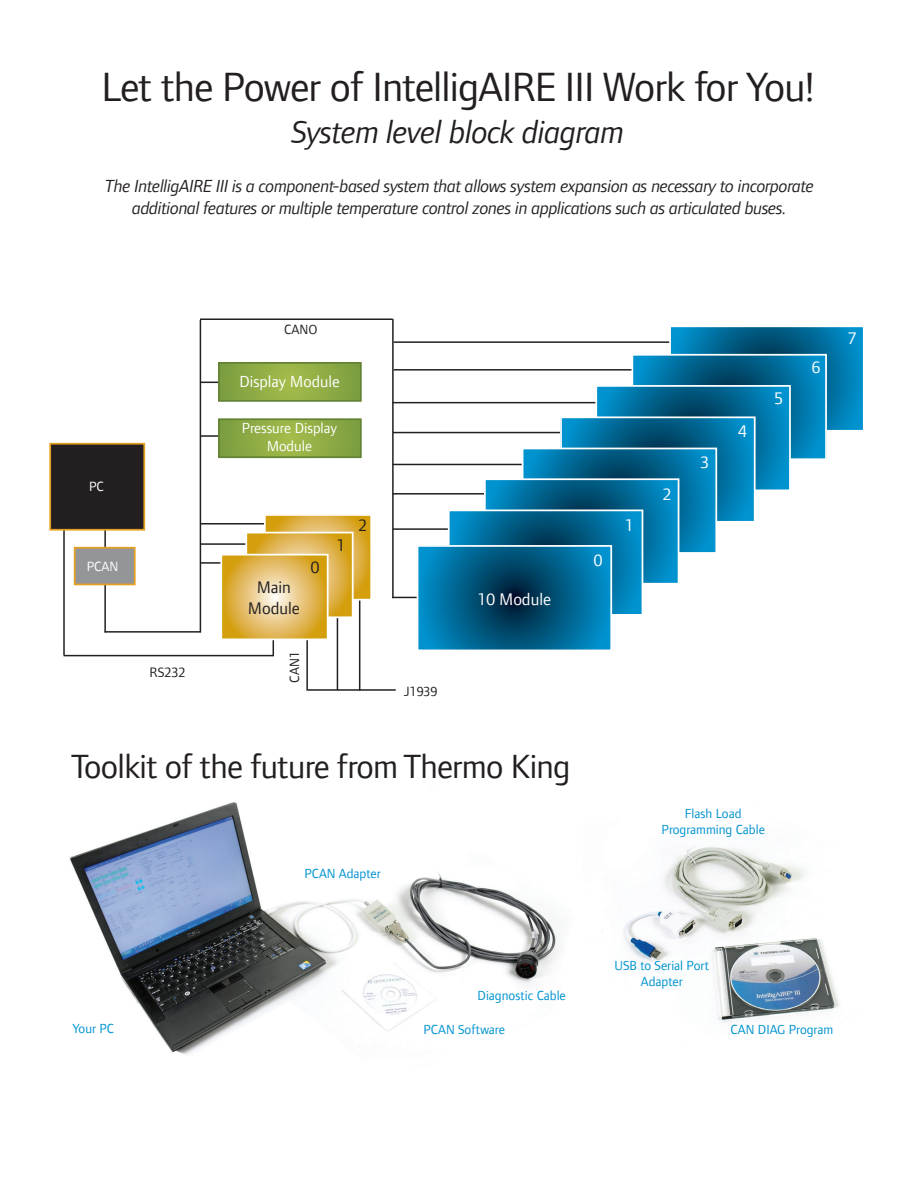
<style>
.page{position:relative;width:918px;height:1188px;background:#fff}
.page>*{position:absolute;margin:0;border:0;box-sizing:border-box;transform-origin:0 0}
.t1{font:42px "Foundry Form Sans";letter-spacing:-.02em;color:#231f20}
.t2{font:34.5px "Foundry Form Sans";letter-spacing:-.02em;color:#231f20}
.t3{font:italic 33px "Foundry Form Sans";letter-spacing:-.02em;color:#231f20}
.t4{font:italic 18px/21.6px "Foundry Form Sans";letter-spacing:-.02em;color:#231f20;text-align:center}
.t5{font:17.25px "Foundry Form Sans";color:#fff}
.t6{font:17.25px/20.7px "Foundry Form Sans";color:#231f20;text-align:center}
.t7{font:16.5px "Foundry Form Sans";color:#fff}
.t8{font:15px/18px "Foundry Form Sans";color:#fff;text-align:center}
.t9{font:14.1px "Foundry Form Sans";color:#231f20}
.t10{font:13.8px "Foundry Form Sans";color:#231f20}
.t11{font:13.8px "Foundry Form Sans";color:#fff}
.t12{font:13.5px/16.2px "Foundry Form Sans";color:#0093d0;text-align:center}
</style>
<div class="page">
<hr style="left:200px;top:320px;width:1px;height:313px;background:#231f20">
<hr style="left:104px;top:501px;width:2px;height:132px;background:#231f20">
<hr style="left:273px;top:617px;width:1px;height:38px;background:#231f20">
<hr style="left:337px;top:601px;width:1px;height:89px;background:#231f20">
<hr style="left:306px;top:621px;width:2px;height:70px;background:#231f20">
<hr style="left:359px;top:581px;width:1px;height:110px;background:#231f20">
<hr style="left:63px;top:523px;width:2px;height:132px;background:#231f20">
<hr style="left:200px;top:319px;width:192px;height:1px;background:#231f20">
<hr style="left:201px;top:382px;width:63px;height:1px;background:#231f20">
<hr style="left:201px;top:523px;width:66px;height:2px;background:#231f20">
<hr style="left:201px;top:543px;width:62px;height:2px;background:#231f20">
<hr style="left:200px;top:562px;width:59px;height:2px;background:#231f20">
<hr style="left:308px;top:689px;width:88px;height:2px;background:#231f20">
<hr style="left:105px;top:631px;width:96px;height:2px;background:#231f20">
<hr style="left:64px;top:655px;width:210px;height:1px;background:#231f20">
<hr style="left:201px;top:435px;width:63px;height:2px;background:#231f20">
<hr style="left:394px;top:341px;width:306px;height:2px;background:#231f20">
<hr style="left:394px;top:369px;width:306px;height:2px;background:#231f20">
<hr style="left:392px;top:402px;width:304px;height:1px;background:#231f20">
<hr style="left:393px;top:432px;width:303px;height:1px;background:#231f20">
<hr style="left:392px;top:464px;width:304px;height:1px;background:#231f20">
<hr style="left:392px;top:493px;width:304px;height:2px;background:#231f20">
<hr style="left:393px;top:528px;width:303px;height:2px;background:#231f20">
<hr style="left:392px;top:597px;width:155px;height:1px;background:#231f20">
<hr style="left:392px;top:319px;width:2px;height:279px;background:#231f20">
<svg style="left:221px;top:365px;width:138px;height:34px;background:#8fab45"></svg>
<div style="left:218px;top:362px;width:144px;height:40px;border:2px solid #638334"></div>
<svg style="left:221px;top:421px;width:138px;height:34px;background:#8fab45"></svg>
<div style="left:218px;top:418px;width:144px;height:40px;border:2px solid #638334"></div>
<svg style="left:672px;top:328px;width:190px;height:101px;background:#0072a2"></svg>
<div style="left:669px;top:325px;width:196px;height:107px;border:2px solid #fff"></div>
<svg style="left:634px;top:357px;width:190px;height:100px;background:#0070a0"></svg>
<div style="left:631px;top:354px;width:196px;height:106px;border:2px solid #fff"></div>
<svg style="left:598px;top:388px;width:190px;height:100px;background:#0070a0"></svg>
<div style="left:595px;top:385px;width:196px;height:106px;border:2px solid #fff"></div>
<svg style="left:563px;top:419px;width:190px;height:101px;background:#0271a1"></svg>
<div style="left:560px;top:416px;width:196px;height:107px;border:2px solid #fff"></div>
<svg style="left:525px;top:451px;width:189px;height:100px;background:#0170a1"></svg>
<div style="left:522px;top:448px;width:195px;height:106px;border:2px solid #fff"></div>
<svg style="left:267px;top:517px;width:102px;height:81px;background:#dbac38"></svg>
<div style="left:264px;top:514px;width:108px;height:87px;border:2px solid #fff"></div>
<svg style="left:248px;top:535px;width:103px;height:80px;background:#dcae40"></svg>
<div style="left:245px;top:532px;width:109px;height:86px;border:2px solid #fff"></div>
<svg style="left:223px;top:557px;width:103px;height:80px;background:#e2bb60"></svg>
<div style="left:220px;top:554px;width:109px;height:86px;border:2px solid #fff"></div>
<svg style="left:487px;top:481px;width:189px;height:101px;background:#0371a1"></svg>
<div style="left:484px;top:478px;width:195px;height:107px;border:2px solid #fff"></div>
<svg style="left:451px;top:513px;width:189px;height:100px;background:#006e9d"></svg>
<div style="left:448px;top:510px;width:195px;height:106px;border:2px solid #fff"></div>
<svg style="left:420px;top:548px;width:189px;height:100px;background:#00618c"></svg>
<div style="left:417px;top:545px;width:195px;height:106px;border:2px solid #fff"></div>
<div style="left:50px;top:444px;width:94px;height:86px;background:#231f20"></div>
<div style="left:49px;top:443px;width:96px;height:88px;border:2px solid #e3a023"></div>
<div style="left:74px;top:547px;width:62px;height:38px;background:#939598;border:2px solid #e3a023"></div>
<img style="left:70px;top:802px;width:490px;height:253px">
<img style="left:602px;top:846px;width:237px;height:177px">
<h1 class="t1" style="left:101px;top:63px;width:715px">Let the Power of IntelligAIRE III Work for You!</h1>
<h3 class="t3" style="left:292px;top:113px;width:334px">System level block diagram</h3>
<p class="t4" style="left:105px;top:176px;width:711px">The IntelligAIRE III is a component-based system that allows system expansion as necessary to incorporate additional features or multiple temperature control zones in applications such as articulated buses.</p>
<p class="t10" style="left:284px;top:322px;width:35px">CANO</p>
<p class="t11" style="left:89px;top:478px;width:16px">PC</p>
<p class="t11" style="left:87px;top:559px;width:33px">PCAN</p>
<p class="t9" style="left:150px;top:664px;width:37px">RS232</p>
<p class="t7" style="left:239px;top:373px;width:102px">Display Module</p>
<p class="t8" style="left:242px;top:419px;width:97px">Pressure Display<br>Module</p>
<p class="t6" style="left:248px;top:577px;width:53px">Main<br>Module</p>
<p class="t6" style="left:311px;top:557px;width:10px">0</p>
<p class="t10" style="left:287px;top:683px;width:33px;rotate:-90deg">CAN1</p>
<p class="t6" style="left:337px;top:535px;width:10px">1</p>
<p class="t6" style="left:358px;top:514px;width:10px">2</p>
<p class="t10" style="left:404px;top:683px;width:35px">J1939</p>
<p class="t5" style="left:478px;top:590px;width:75px">10 Module</p>
<h2 class="t2" style="left:71px;top:748px;width:501px">Toolkit of the future from Thermo King</h2>
<p class="t5" style="left:594px;top:551px;width:10px">0</p>
<p class="t5" style="left:625px;top:515px;width:10px">1</p>
<p class="t12" style="left:305px;top:865px;width:78px">PCAN Adapter</p>
<p class="t5" style="left:663px;top:484px;width:10px">2</p>
<p class="t5" style="left:701px;top:453px;width:10px">3</p>
<p class="t5" style="left:738px;top:422px;width:10px">4</p>
<p class="t5" style="left:774px;top:389px;width:10px">5</p>
<p class="t5" style="left:812px;top:357px;width:10px">6</p>
<p class="t5" style="left:848px;top:329px;width:10px">7</p>
<p class="t12" style="left:662px;top:805px;width:105px">Flash Load<br>Programming Cable</p>
<p class="t12" style="left:72px;top:1021px;width:43px">Your PC</p>
<p class="t12" style="left:478px;top:987px;width:90px">Diagnostic Cable</p>
<p class="t12" style="left:614px;top:957px;width:96px">USB to Serial Port<br>Adapter</p>
<p class="t12" style="left:424px;top:1021px;width:83px">PCAN Software</p>
<p class="t12" style="left:731px;top:1021px;width:104px">CAN DIAG Program</p>
</div>
